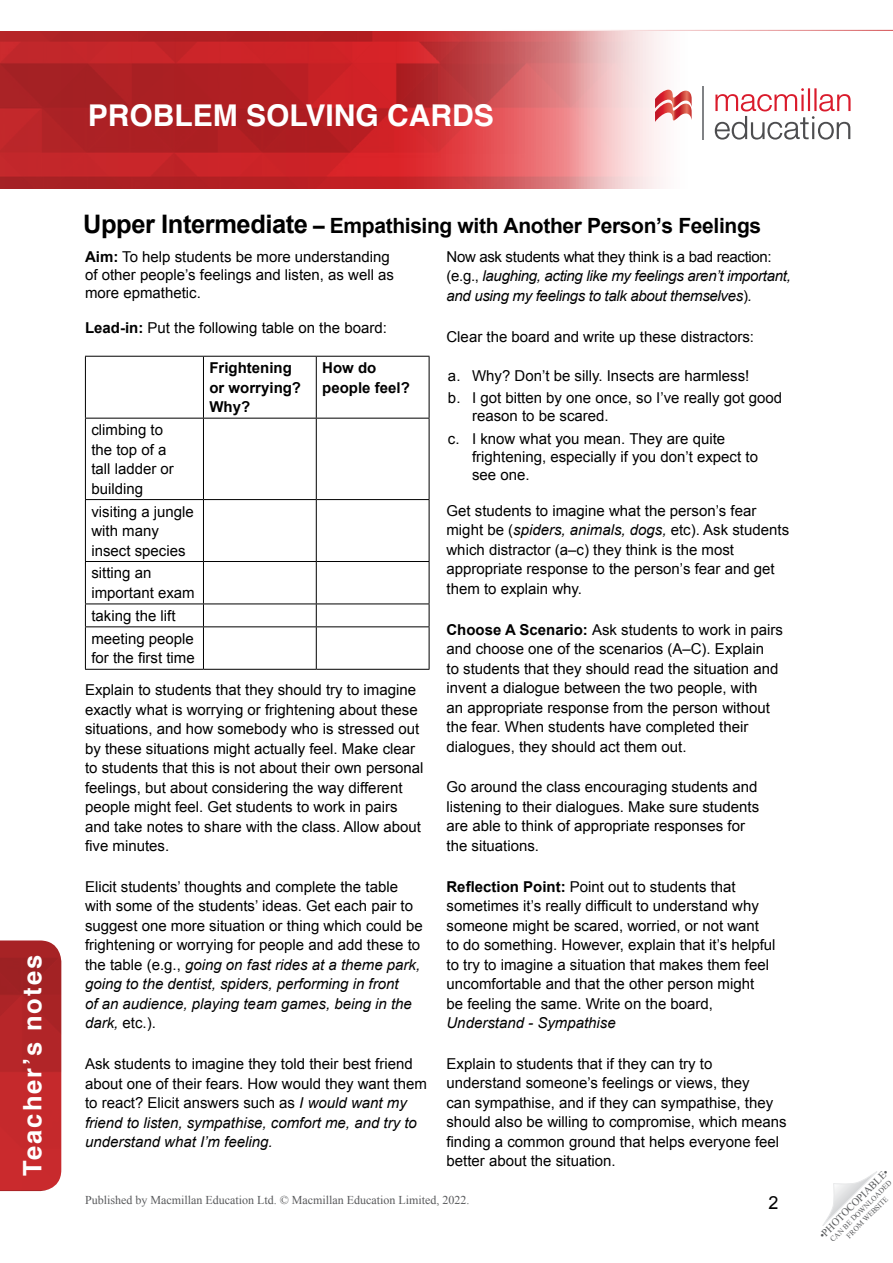
<style>
.page{position:relative;width:893px;height:1263px;background:#fff}
.page>*{position:absolute;margin:0;border:0;box-sizing:border-box;transform-origin:0 0}
.t1{font:700 30px "Helvetica";color:#fff}
.t2{font:700 25.5px "Helvetica";letter-spacing:.08em;color:#fff}
.Article_Title{font:700 21px "Arial";letter-spacing:-.015em;color:#000}
.t3{font:18px "Arial";color:#000}
.TN__Body_text{font:15px/19.5px "Arial";color:#000}
.WS__Body_-_rubric_al{font:15px/18px "Arial";color:#000}
.TN__Body_text-2{font:italic 15px/19.5px "Arial";letter-spacing:-.02em;color:#000}
.Intro_box_regular{font:15px/18px "Arial";color:#000}
.TN__Body_text-3{font:700 15px/19.5px "Arial";color:#000}
.t4{font:12px "Times New Roman";color:#58595b}
.t5{font:10.5px "Times New Roman";color:#58595b}
.t6{font:7.5px/9px "Times New Roman";color:#58595b;text-align:center}
.s1{font-size:25.5px}
.s2{font-style:normal}
.s3{font-style:italic}
.s4{font-weight:700}
</style>
<div class="page">
<svg style="left:822px;top:1171px;width:55px;height:55px"></svg>
<img style="left:0;top:31px;width:566px;height:157px">
<svg style="left:566px;top:29px;width:327px;height:160px"></svg>
<svg style="left:655px;top:89px;width:37px;height:34px"></svg>
<hr style="left:703px;top:86px;width:1px;height:54px;background:#808285">
<svg style="left:715px;top:88px;width:135px;height:52px"></svg>
<hr style="left:0;top:30px;width:893px;height:1px;background:#cb2b2e">
<img style="left:0;top:940px;width:61px;height:251px">
<hr style="left:85px;top:356px;width:118px;height:1px;background:#000">
<hr style="left:85px;top:357px;width:1px;height:61px;background:#000">
<hr style="left:203px;top:356px;width:113px;height:1px;background:#000">
<hr style="left:203px;top:357px;width:1px;height:61px;background:#000">
<hr style="left:316px;top:356px;width:113px;height:1px;background:#000">
<hr style="left:316px;top:357px;width:1px;height:61px;background:#000">
<hr style="left:429px;top:357px;width:1px;height:61px;background:#000">
<hr style="left:85px;top:418px;width:118px;height:1px;background:#000">
<hr style="left:85px;top:418px;width:1px;height:81px;background:#000">
<hr style="left:203px;top:418px;width:113px;height:1px;background:#000">
<hr style="left:203px;top:418px;width:1px;height:81px;background:#000">
<hr style="left:316px;top:418px;width:113px;height:1px;background:#000">
<hr style="left:316px;top:418px;width:1px;height:81px;background:#000">
<hr style="left:429px;top:418px;width:1px;height:81px;background:#000">
<hr style="left:85px;top:499px;width:118px;height:1px;background:#000">
<hr style="left:85px;top:500px;width:1px;height:61px;background:#000">
<hr style="left:203px;top:499px;width:113px;height:1px;background:#000">
<hr style="left:203px;top:500px;width:1px;height:61px;background:#000">
<hr style="left:316px;top:499px;width:113px;height:1px;background:#000">
<hr style="left:316px;top:500px;width:1px;height:61px;background:#000">
<hr style="left:429px;top:500px;width:1px;height:61px;background:#000">
<hr style="left:85px;top:561px;width:118px;height:1px;background:#000">
<hr style="left:85px;top:562px;width:1px;height:41px;background:#000">
<hr style="left:203px;top:561px;width:113px;height:1px;background:#000">
<hr style="left:203px;top:562px;width:1px;height:41px;background:#000">
<hr style="left:316px;top:561px;width:113px;height:1px;background:#000">
<hr style="left:316px;top:562px;width:1px;height:41px;background:#000">
<hr style="left:429px;top:562px;width:1px;height:41px;background:#000">
<hr style="left:85px;top:603px;width:118px;height:1px;background:#000">
<svg style="left:85px;top:604px;width:1px;height:22px"></svg>
<hr style="left:203px;top:603px;width:113px;height:1px;background:#000">
<svg style="left:203px;top:604px;width:1px;height:22px"></svg>
<hr style="left:316px;top:603px;width:113px;height:1px;background:#000">
<svg style="left:316px;top:604px;width:1px;height:22px"></svg>
<svg style="left:429px;top:604px;width:1px;height:22px"></svg>
<hr style="left:85px;top:626px;width:118px;height:1px;background:#000">
<hr style="left:85px;top:627px;width:1px;height:42px;background:#000">
<hr style="left:203px;top:626px;width:113px;height:1px;background:#000">
<hr style="left:203px;top:627px;width:1px;height:42px;background:#000">
<hr style="left:316px;top:626px;width:113px;height:1px;background:#000">
<hr style="left:316px;top:627px;width:1px;height:42px;background:#000">
<hr style="left:429px;top:627px;width:1px;height:42px;background:#000">
<hr style="left:85px;top:669px;width:118px;height:1px;background:#000">
<hr style="left:203px;top:669px;width:113px;height:1px;background:#000">
<hr style="left:316px;top:669px;width:113px;height:1px;background:#000">
<h2 class="t2" style="left:12px;top:1176px;width:222px;rotate:-90deg">Teacher’s notes</h2>
<h1 class="t1" style="left:88px;top:91px;width:408px">PROBLEM SOLVING CARDS</h1>
<p class="Article_Title" style="left:83px;top:211px;width:680px"><span class="s1">Upper Intermediate</span> – Empathising with Another Person’s Feelings</p>
<p class="TN__Body_text-2" style="left:446px;top:247px;width:346px"><span class="s2">Now ask students what they think is a bad reaction: (e.g.,</span> laughing, acting like my feelings aren’t important, and using my feelings to talk about themselves<span class="s2">)</span>.</p>
<p class="TN__Body_text" style="left:446px;top:327px;width:309px">Clear the board and write up these distractors:</p>
<p class="WS__Body_-_rubric_al" style="left:448px;top:367px;width:303px">a. Why? Don’t be silly. Insects are harmless!</p>
<p class="WS__Body_-_rubric_al" style="left:472px;top:389px;width:312px;text-indent:-24px">b. I got bitten by one once, so I’ve really got good reason to be scared.</p>
<p class="WS__Body_-_rubric_al" style="left:472px;top:430px;width:287px;text-indent:-24px">c. I know what you mean. They are quite frightening, especially if you don’t expect to see one.</p>
<p class="TN__Body_text" style="left:446px;top:501px;width:344px">Get students to imagine what the person’s fear might be (<span class="s3">spiders, animals, dogs,</span> etc). Ask students which distractor (a–c) they think is the most appropriate response to the person’s fear and get them to explain why.</p>
<p class="TN__Body_text" style="left:446px;top:620px;width:338px"><span class="s4">Choose A Scenario:</span> Ask students to work in pairs and choose one of the scenarios (A–C). Explain<br>to students that they should read the situation and invent a dialogue between the two people, with<br>an appropriate response from the person without the fear. When students have completed their dialogues, they should act them out.</p>
<p class="TN__Body_text" style="left:446px;top:777px;width:314px">Go around the class encouraging students and listening to their dialogues. Make sure students are able to think of appropriate responses for the situations.</p>
<p class="TN__Body_text" style="left:446px;top:877px;width:331px"><span class="s4">Reflection Point:</span> Point out to students that sometimes it’s really difficult to understand why someone might be scared, worried, or not want<br>to do something. However, explain that it’s helpful to try to imagine a situation that makes them feel uncomfortable and that the other person might<br>be feeling the same. Write on the board, <span class="s3">Understand - Sympathise</span></p>
<p class="TN__Body_text" style="left:446px;top:1054px;width:342px">Explain to students that if they can try to understand someone’s feelings or views, they<br>can sympathise, and if they can sympathise, they should also be willing to compromise, which means finding a common ground that helps everyone feel better about the situation.</p>
<p class="Intro_box_regular" style="left:85px;top:248px;width:311px"><span class="s4">Aim:</span> To help students be more understanding of other people’s feelings and listen, as well as more epmathetic.</p>
<p class="Intro_box_regular" style="left:85px;top:319px;width:303px"><span class="s4">Lead-in:</span> Put the following table on the board:</p>
<p class="TN__Body_text-3" style="left:209px;top:359px;width:93px">Frightening or worrying?<br>Why?</p>
<p class="TN__Body_text-3" style="left:322px;top:359px;width:89px">How do people feel?</p>
<p class="TN__Body_text" style="left:91px;top:420px;width:84px">climbing to the top of a tall ladder or building</p>
<p class="TN__Body_text" style="left:91px;top:502px;width:104px">visiting a jungle with many insect species</p>
<p class="TN__Body_text" style="left:91px;top:564px;width:105px">sitting an important exam</p>
<p class="TN__Body_text" style="left:91px;top:606px;width:86px">taking the lift</p>
<p class="TN__Body_text" style="left:91px;top:629px;width:105px">meeting people for the first time</p>
<p class="TN__Body_text" style="left:85px;top:680px;width:340px">Explain to students that they should try to imagine exactly what is worrying or frightening about these situations, and how somebody who is stressed out by these situations might actually feel. Make clear to students that this is not about their own personal feelings, but about considering the way different people might feel. Get students to work in pairs and take notes to share with the class. Allow about five minutes.</p>
<p class="TN__Body_text" style="left:85px;top:877px;width:339px">Elicit students’ thoughts and complete the table with some of the students’ ideas. Get each pair to suggest one more situation or thing which could be frightening or worrying for people and add these to the table (e.g., <span class="s3">going on fast rides at a theme park, going to the dentist, spiders, performing in front<br>of an audience, playing team games, being in the dark,</span> etc.).</p>
<p class="TN__Body_text" style="left:85px;top:1054px;width:343px">Ask students to imagine they told their best friend about one of their fears. How would they want them to react? Elicit answers such as <span class="s3">I would want my friend to listen, sympathise, comfort me, and try to understand what I’m feeling.</span></p>
<p class="t4" style="left:85px;top:1192px;width:386px">Published by Macmillan Education Ltd. © Macmillan Education Limited, 2022.</p>
<p class="t3" style="left:769px;top:1191px;width:12px">2</p>
<p class="t5" style="left:816px;top:1232px;width:95px;rotate:-45deg">•PHOTOCOPIABLE•</p>
<p class="t6" style="left:828px;top:1237px;width:85px;rotate:-45deg">CAN BE DOWNLOADED<br>FROM WEBSITE</p>
</div>
